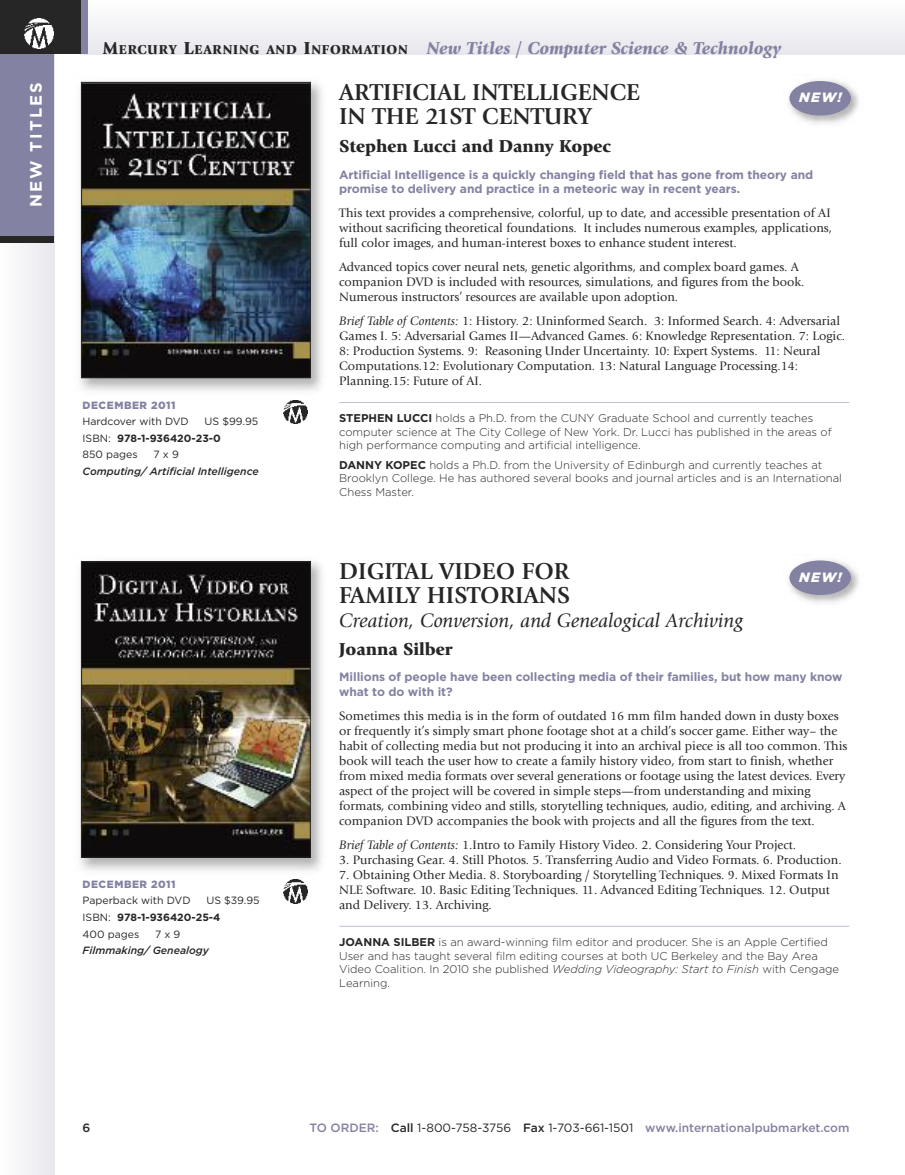
<style>
.page{position:relative;width:905px;height:1175px;background:#fff}
.page>*{position:absolute;margin:0;border:0;box-sizing:border-box;transform-origin:0 0}
.t1{font:700 24px/24px "Giovanni";color:#272627}
.t2{font:italic 20.25px "Giovanni";color:#272627}
.t3{font:italic 900 18px "Giovanni";color:#8382a2}
.t4{font:900 18px "Giovanni";color:#272627}
.t5{font:700 16.5px "Gotham";letter-spacing:.125em;color:#fff}
.t6{font:italic 900 13.5px "Gotham";letter-spacing:.1em;color:#fff}
.t7{font:12.75px/15px "Giovanni";color:#272627}
.t8{font:700 12px/14.2px "Gotham";letter-spacing:-.005em;color:#8382a2}
.t9{font:500 12px "Gotham";color:#8382a2}
.t10{font:500 12px "Gotham";color:#272627}
.t11{font:300 11.25px/13.5px "Gotham";color:#272627}
.t12{font:10.5px/16.5px "Gotham";color:#272627}
.t13{font:italic 500 10.5px "Gotham";color:#272627}
.t14{font:900 10.5px "Gotham";letter-spacing:.05em;color:#8382a2}
.s1{font-style:normal;color:#272627}
.s2{font-style:normal;font-size:13.5px;color:#272627}
.s3{font-weight:700}
.s4{font-style:italic}
.s5{color:#272627}
.s6{font-weight:400;color:#272627}
</style>
<div class="page">
<hr style="left:339px;top:402px;width:510px;height:1px;background:#c1c1d0">
<img style="left:83px;top:84px;width:226px;height:292px">
<div style="left:81px;top:82px;width:230px;height:296px;border:1px solid #272627"></div>
<img style="left:283px;top:400px;width:24px;height:24px">
<div style="left:81px;top:0;width:823px;height:54px;background:#f3f2f6"></div>
<div style="left:0;top:0;width:88px;height:54px;background:#8382a2"></div>
<div style="left:0;top:0;width:54px;height:1174px;background:#f3f3f6"></div>
<div style="left:0;top:0;width:54px;height:242px;background:#8382a2"></div>
<div style="left:0;top:236px;width:54px;height:6px;background:#272627"></div>
<div style="left:0;top:0;width:81px;height:54px;background:#272627"></div>
<img style="left:24px;top:19px;width:30px;height:30px">
<img style="left:788px;top:80px;width:71px;height:44px">
<div style="left:789px;top:81px;width:61px;height:35px;background:#8382a2;border-radius:50%"></div>
<hr style="left:339px;top:926px;width:510px;height:1px;background:#c1c1d0">
<img style="left:80px;top:561px;width:242px;height:310px">
<img style="left:83px;top:563px;width:226px;height:292px">
<div style="left:81px;top:561px;width:230px;height:296px;border:1px solid #272627"></div>
<img style="left:283px;top:879px;width:24px;height:24px">
<img style="left:788px;top:560px;width:71px;height:43px">
<div style="left:789px;top:560px;width:61px;height:35px;background:#8382a2;border-radius:50%"></div>
<p class="t5" style="left:30px;top:207px;width:126px;rotate:-90deg">NEW TITLES</p>
<h3 class="t3" style="left:103px;top:41px;width:680px"><span class="s1">M</span><span class="s2">ERCURY</span> <span class="s1">L</span><span class="s2">EARNING AND</span> <span class="s1">I</span><span class="s2">NFORMATION</span> New Titles / Computer Science &amp; Technology</h3>
<p class="t14" style="left:83px;top:401px;width:94px">DECEMBER 2011</p>
<p class="t12" style="left:83px;top:414px;width:108px">Hardcover with DVD</p>
<p class="t12" style="left:83px;top:414px;width:177px;text-indent:122px">US $99.95<br>ISBN: <span class="s3">978-1-936420-23-0<br></span>850 pages</p>
<p class="t12" style="left:153px;top:447px;width:27px">7x9</p>
<p class="t13" style="left:83px;top:467px;width:178px">Computing/ Artificial Intelligence</p>
<p class="t14" style="left:83px;top:880px;width:94px">DECEMBER 2011</p>
<p class="t12" style="left:83px;top:893px;width:109px">Paperback with DVD</p>
<p class="t12" style="left:83px;top:893px;width:179px;text-indent:124px">US $39.95<br>ISBN: <span class="s3">978-1-936420-25-4<br></span>400 pages</p>
<p class="t12" style="left:155px;top:926px;width:27px">7x9</p>
<p class="t13" style="left:83px;top:946px;width:128px">Filmmaking/ Genealogy</p>
<h1 class="t1" style="left:339px;top:82px;width:302px">ARTIFICIAL INTELLIGENCE<br>IN THE 21ST CENTURY</h1>
<h3 class="t4" style="left:339px;top:139px;width:273px">Stephen Lucci and Danny Kopec</h3>
<p class="t8" style="left:339px;top:168px;width:475px">Artificial Intelligence is a quickly changing field that has gone from theory and promise to delivery and practice in a meteoric way in recent years.</p>
<p class="t7" style="left:339px;top:206px;width:494px;text-align:justify">This text provides a comprehensive, colorful, up to date, and accessible presentation of AI without sacrificing theoretical foundations. It includes numerous examples, applications, full color images, and human-interest boxes to enhance student interest.</p>
<p class="t7" style="left:339px;top:260px;width:466px">Advanced topics cover neural nets, genetic algorithms, and complex board games. A companion DVD is included with resources, simulations, and figures from the book.<br>Numerous instructors’ resources are available upon adoption.</p>
<p class="t7" style="left:339px;top:314px;width:507px"><span class="s4">Brief Table of Contents:</span> 1: History. 2: Uninformed Search. 3: Informed Search. 4: Adversarial Games I. 5: Adversarial Games II—Advanced Games. 6: Knowledge Representation. 7: Logic.<br>8: Production Systems. 9: Reasoning Under Uncertainty. 10: Expert Systems. 11: Neural Computations.12: Evolutionary Computation. 13: Natural Language Processing.14:<br>Planning.15: Future of AI.</p>
<p class="t11" style="left:339px;top:412px;width:494px"><span class="s3">STEPHEN LUCCI</span> holds a Ph.D. from the CUNY Graduate School and currently teaches computer science at The City College of New York. Dr. Lucci has published in the areas of high performance computing and artificial intelligence.</p>
<p class="t11" style="left:339px;top:459px;width:504px"><span class="s3">DANNY KOPEC</span> holds a Ph.D. from the University of Edinburgh and currently teaches at<br>Brooklyn College. He has authored several books and journal articles and is an International<br>Chess Master.</p>
<p class="t6" style="left:799px;top:93px;width:44px">NEW!</p>
<h1 class="t1" style="left:339px;top:561px;width:232px">DIGITAL VIDEO FOR<br>FAMILY HISTORIANS</h1>
<h2 class="t2" style="left:339px;top:612px;width:405px">Creation, Conversion, and Genealogical Archiving</h2>
<h3 class="t4" style="left:339px;top:642px;width:115px">Joanna Silber</h3>
<p class="t8" style="left:339px;top:671px;width:505px">Millions of people have been collecting media of their families, but how many know what to do with it?</p>
<p class="t7" style="left:339px;top:709px;width:510px">Sometimes this media is in the form of outdated 16 mm film handed down in dusty boxes or frequently it’s simply smart phone footage shot at a child’s soccer game. Either way– the habit of collecting media but not producing it into an archival piece is all too common. This book will teach the user how to create a family history video, from start to finish, whether from mixed media formats over several generations or footage using the latest devices. Every aspect of the project will be covered in simple steps—from understanding and mixing formats, combining video and stills, storytelling techniques, audio, editing, and archiving. A companion DVD accompanies the book with projects and all the figures from the text.</p>
<p class="t7" style="left:339px;top:838px;width:458px"><span class="s4">Brief Table of Contents:</span> 1.Intro to Family History Video. 2. Considering Your Project.</p>
<p class="t7" style="left:339px;top:853px;width:504px">3. Purchasing Gear. 4. Still Photos. 5. Transferring Audio and Video Formats. 6. Production.</p>
<p class="t7" style="left:339px;top:868px;width:501px">7. Obtaining Other Media. 8. Storyboarding / Storytelling Techniques. 9. Mixed Formats In<br>NLE Software. 10. Basic Editing Techniques. 11. Advanced Editing Techniques. 12. Output and Delivery. 13. Archiving.</p>
<p class="t11" style="left:339px;top:936px;width:501px"><span class="s3">JOANNA SILBER</span> is an award-winning film editor and producer. She is an Apple Certified User and has taught several film editing courses at both UC Berkeley and the Bay Area Video Coalition. In 2010 she published <span class="s4">Wedding Videography: Start to Finish</span> with Cengage Learning.</p>
<p class="t6" style="left:799px;top:572px;width:44px">NEW!</p>
<p class="t10" style="left:82px;top:1123px;width:9px">6</p>
<p class="t9" style="left:309px;top:1123px;width:541px">TO ORDER: <span class="s5">Call</span> <span class="s6">1-800-758-3756</span> <span class="s5">Fax</span> <span class="s6">1-703-661-1501</span> www.internationalpubmarket.com</p>
</div>
